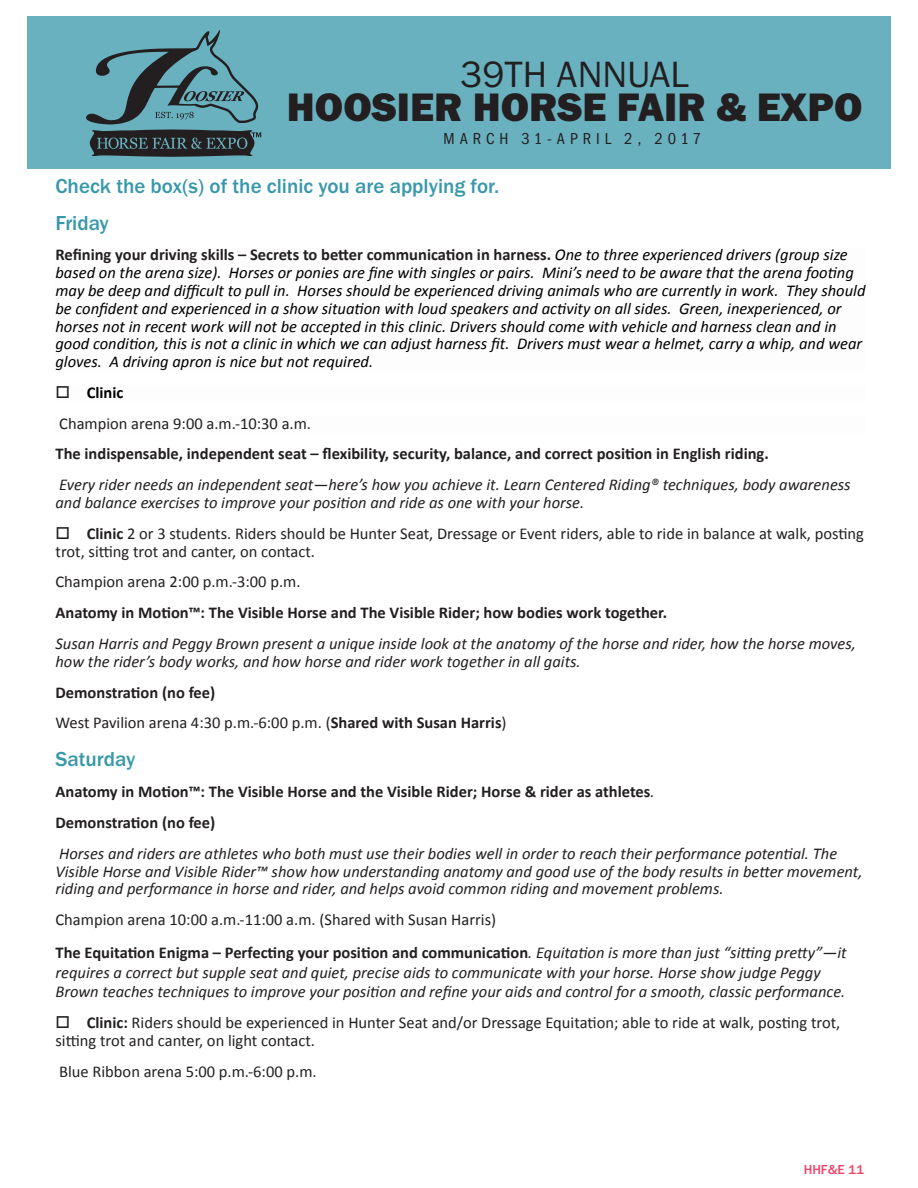
<style>
.page{position:relative;width:918px;height:1188px;background:#fff}
.page>*{position:absolute;margin:0;border:0;box-sizing:border-box;transform-origin:0 0}
.t1{font:800 41.25px "FS Franklin Gothic H";color:#231f20}
.t2{font:37.95px "FS Franklin Gothic";color:#231f20}
.t3{font:700 21px/36.8px "FS Franklin Gothic";color:#3798aa}
.No_Spacing{font:italic 16.5px/17.9px "Calibri";color:#231f20}
.t4{font:italic 16.5px/17.9px "Calibri";color:#000}
.t5{font:16.5px/17.9px "Calibri";color:#231f20}
.t6{font:700 16.5px "Calibri";color:#231f20}
.t7{font:16.5px "FS Franklin Gothic Cond";letter-spacing:.3em;color:#231f20}
.t8{font:700 16.5px "Calibri";color:#000}
.t9{font:700 13.5px "FS Franklin Gothic";color:#ef476b}
.s1{font-weight:700;font-style:normal;color:#231f20}
.s2{color:#231f20}
.s3{font-weight:700}
.s4{font-weight:400;font-style:italic}
.s5{font-weight:700;font-style:normal}
</style>
<div class="page">
<div style="left:27px;top:16px;width:864px;height:152px;background:#69b1bf"></div>
<svg style="left:86px;top:30px;width:175px;height:127px"></svg>
<h2 class="t2" style="left:460px;top:54px;width:231px">39TH ANNUAL</h2>
<h1 class="t1" style="left:287px;top:83px;width:577px">HOOSIER HORSE FAIR &amp; EXPO</h1>
<p class="t7" style="left:444px;top:129px;width:259px">MARCH 31-APRIL 2, 2017</p>
<p class="t3" style="left:56px;top:168px;width:445px">Check the box(s) of the clinic you are applying for.<br>Friday</p>
<p class="t4" style="left:56px;top:245px;width:811px"><span class="s1">Refining your driving skills – Secrets to better communication in harness.</span> One to three experienced drivers (group size based on the arena size). Horses or ponies are fine with singles or pairs. Mini’s need to be aware that the arena footing may be deep and difficult to pull in. Horses should be experienced driving animals who are currently in work. They should be confident and experienced in a show situation with loud speakers and activity on all sides. Green, inexperienced, or horses not in recent work will not be accepted in this clinic. Drivers should come with vehicle and harness clean and in good condition, this is not a clinic in which we can adjust harness fit. Drivers must wear a helmet, carry a whip, and wear gloves. A driving apron is nice but not required.</p>
<p class="t8" style="left:56px;top:382px;width:69px"><span class="s2">□</span> Clinic</p>
<p class="t5" style="left:59px;top:414px;width:253px">Champion arena 9:00 a.m.-10:30 a.m.</p>
<p class="t6" style="left:56px;top:443px;width:715px">The indispensable, independent seat – flexibility, security, balance, and correct position in English riding.</p>
<p class="No_Spacing" style="left:56px;top:475px;width:797px">Every rider needs an independent seat—here’s how you achieve it. Learn Centered Riding® techniques, body awareness and balance exercises to improve your position and ride as one with your horse.</p>
<p class="t5" style="left:56px;top:524px;width:810px">□ <span class="s3">Clinic</span> 2 or 3 students. Riders should be Hunter Seat, Dressage or Event riders, able to ride in balance at walk, posting trot, sitting trot and canter, on contact.</p>
<p class="t5" style="left:56px;top:573px;width:247px">Champion arena 2:00 p.m.-3:00 p.m.</p>
<p class="t6" style="left:56px;top:602px;width:613px">Anatomy in Motion™: The Visible Horse and The Visible Rider; how bodies work together.</p>
<p class="No_Spacing" style="left:56px;top:634px;width:802px">Susan Harris and Peggy Brown present a unique inside look at the anatomy of the horse and rider, how the horse moves, how the rider’s body works, and how horse and rider work together in all gaits.</p>
<p class="t6" style="left:56px;top:681px;width:161px">Demonstration (no fee)</p>
<p class="t5" style="left:56px;top:714px;width:453px">West Pavilion arena 4:30 p.m.-6:00 p.m. (<span class="s3">Shared with Susan Harris</span>)</p>
<p class="t3" style="left:56px;top:741px;width:81px">Saturday</p>
<p class="t6" style="left:56px;top:781px;width:601px">Anatomy in Motion™: The Visible Horse and the Visible Rider; Horse &amp; rider as athletes<span class="s4">.</span></p>
<p class="t6" style="left:56px;top:812px;width:161px">Demonstration (no fee)</p>
<p class="No_Spacing" style="left:56px;top:844px;width:809px">Horses and riders are athletes who both must use their bodies well in order to reach their performance potential. The<br>Visible Horse and Visible Rider™ show how understanding anatomy and good use of the body results in better movement, riding and performance in horse and rider, and helps avoid common riding and movement problems.</p>
<p class="t5" style="left:56px;top:911px;width:442px">Champion arena 10:00 a.m.-11:00 a.m. (Shared with Susan Harris)</p>
<p class="No_Spacing" style="left:56px;top:942px;width:793px;line-height:19.8px"><span class="s5">The Equitation Enigma – Perfecting your position and communication</span>. Equitation is more than just “sitting pretty”—it requires a correct but supple seat and quiet, precise aids to communicate with your horse. Horse show judge Peggy<br>Brown teaches techniques to improve your position and refine your aids and control for a smooth, classic performance.</p>
<p class="t5" style="left:56px;top:1014px;width:786px">□ <span class="s3">Clinic:</span> Riders should be experienced in Hunter Seat and/or Dressage Equitation; able to ride at walk, posting trot, sitting trot and canter, on light contact.</p>
<p class="t5" style="left:59px;top:1062px;width:259px">Blue Ribbon arena 5:00 p.m.-6:00 p.m.</p>
<p class="t9" style="left:804px;top:1162px;width:62px">HHF&amp;E 11</p>
</div>
